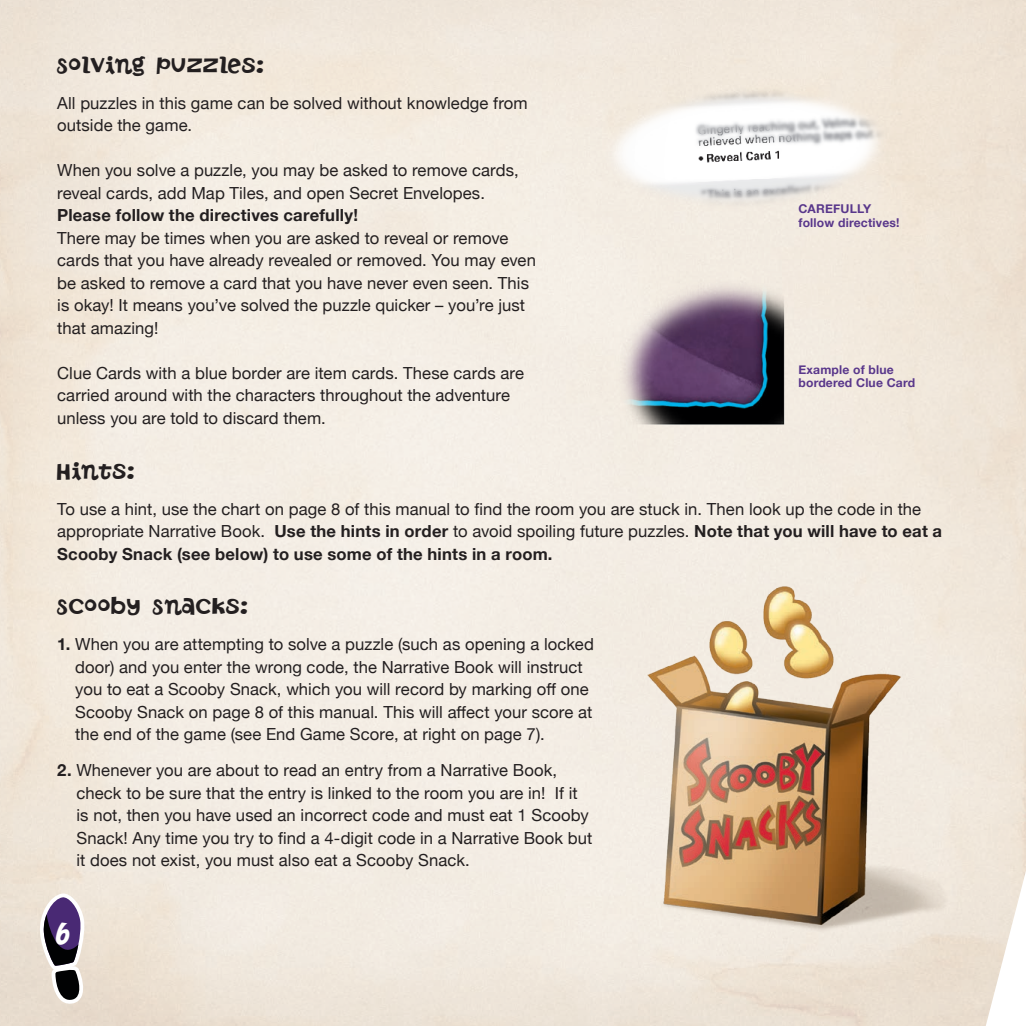
<style>
.page{position:relative;width:1026px;height:1026px;background:#fff}
.page>*{position:absolute;margin:0;border:0;box-sizing:border-box;transform-origin:0 0}
.t1{font:27px "Butter Finger";letter-spacing:.03em;color:#231f20}
.t2{font:27px "CC Zoinks";color:#fff}
.t3{font:16.65px/22.5px "Helvetica Neue";letter-spacing:.005em;color:#231f20}
.t4{font:700 16.65px "Helvetica Neue";letter-spacing:.015em;color:#231f20}
.t5{font:700 12.15px/13.5px "Helvetica Neue";letter-spacing:.015em;color:#59378b}
.s1{font-weight:700}
</style>
<div class="page">
<svg style="left:37px;top:890px;width:52px;height:118px;background:#9c919b"></svg>
<img style="left:480px;top:53px;width:541px;height:188px">
<img style="left:578px;top:254px;width:285px;height:217px">
<img style="left:594px;top:578px;width:374px;height:354px">
<svg style="left:0;top:1022px;width:4px;height:4px"></svg>
<svg style="left:986px;top:871px;width:40px;height:154px"></svg>
<h1 class="t1" style="left:57px;top:51px;width:208px">Solving Puzzles:</h1>
<p class="t3" style="left:57px;top:92px;width:472px">All puzzles in this game can be solved without knowledge from outside the game.</p>
<p class="t3" style="left:57px;top:160px;width:463px">When you solve a puzzle, you may be asked to remove cards, reveal cards, add Map Tiles, and open Secret Envelopes.</p>
<p class="t4" style="left:57px;top:202px;width:302px">Please follow the directives carefully!</p>
<p class="t3" style="left:57px;top:227px;width:480px">There may be times when you are asked to reveal or remove cards that you have already revealed or removed. You may even be asked to remove a card that you have never even seen. This is okay! It means you’ve solved the puzzle quicker – you’re just that amazing!</p>
<p class="t3" style="left:57px;top:362px;width:468px">Clue Cards with a blue border are item cards. These cards are carried around with the characters throughout the adventure unless you are told to discard them.</p>
<h1 class="t1" style="left:57px;top:457px;width:79px">Hints:</h1>
<p class="t3" style="left:57px;top:498px;width:886px">To use a hint, use the chart on page 8 of this manual to find the room you are stuck in. Then look up the code in the appropriate Narrative Book. <span class="s1">Use the hints in order</span> to avoid spoiling future puzzles. <span class="s1">Note that you will have to eat a<br>Scooby Snack (see below) to use some of the hints in a room.</span></p>
<h1 class="t1" style="left:57px;top:593px;width:192px">Scooby Snacks:</h1>
<p class="t3" style="left:75px;top:634px;width:520px;text-indent:-18px"><span class="s1">1.</span> When you are attempting to solve a puzzle (such as opening a locked door) and you enter the wrong code, the Narrative Book will instruct you to eat a Scooby Snack, which you will record by marking off one Scooby Snack on page 8 of this manual. This will affect your score at the end of the game (see End Game Score, at right on page 7).</p>
<p class="t3" style="left:76px;top:760px;width:518px;text-indent:-19px"><span class="s1">2.</span> Whenever you are about to read an entry from a Narrative Book, check to be sure that the entry is linked to the room you are in! If it is not, then you have used an incorrect code and must eat 1 Scooby Snack! Any time you try to find a 4-digit code in a Narrative Book but it does not exist, you must also eat a Scooby Snack.</p>
<p class="t5" style="left:798px;top:202px;width:103px">CAREFULLY follow directives!</p>
<p class="t5" style="left:798px;top:363px;width:118px">Example of blue bordered Clue Card</p>
<h1 class="t2" style="left:56px;top:919px;width:15px">6</h1>
</div>
